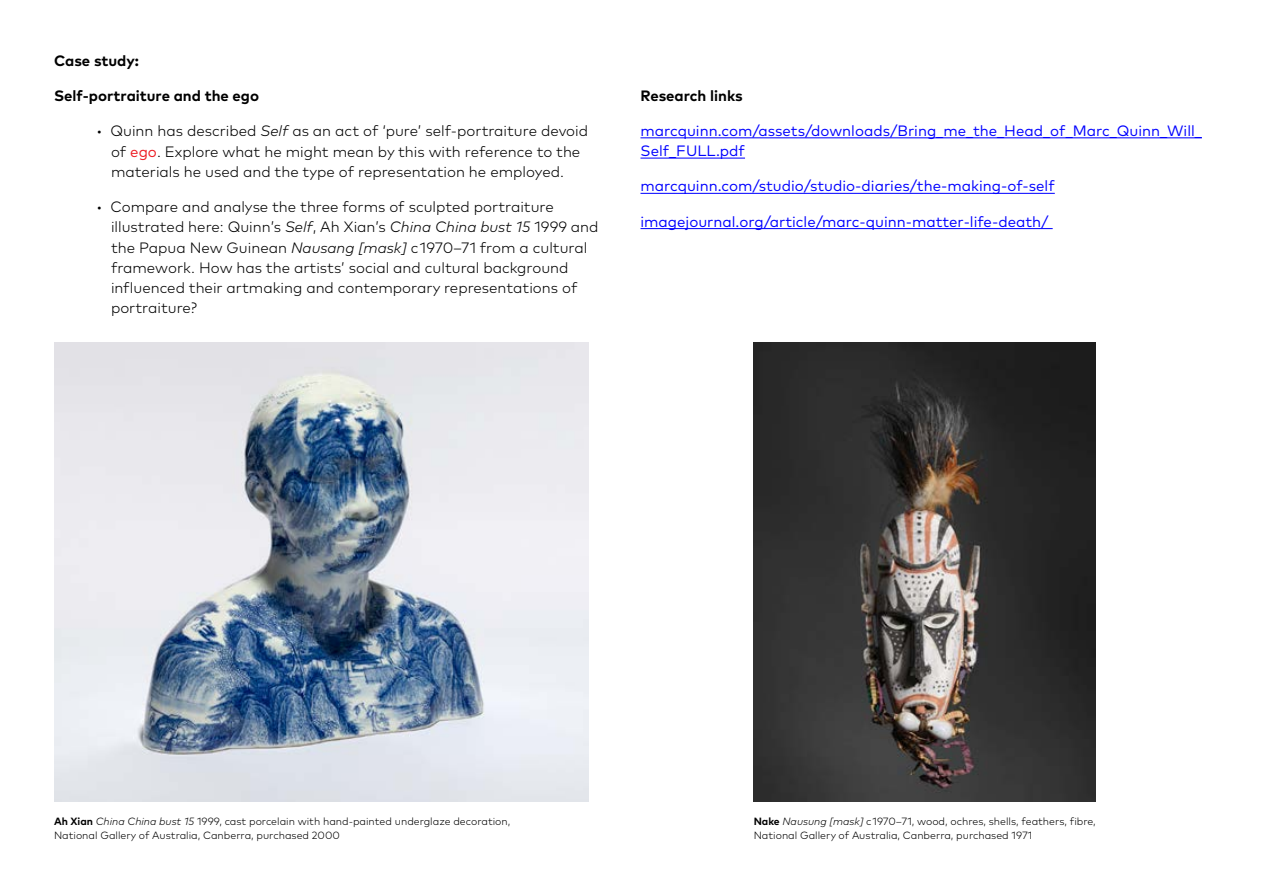
<style>
.page{position:relative;width:1263px;height:893px;background:#fff}
.page>*{position:absolute;margin:0;border:0;box-sizing:border-box;transform-origin:0 0}
.t1{font:300 15px/20.2px "Mark Pro";color:#000}
.t2{font:15px/20.2px "Mark Pro";color:#00f}
.t3{font:700 15px "Mark Pro";color:#000}
.t4{font:300 10.5px/13.5px "Mark Pro";color:#000}
.s1{font-style:italic}
.s2{font-weight:400;color:#ed1d24}
.s3{font-weight:700}
</style>
<div class="page">
<hr style="left:640px;top:137px;width:562px;height:1px;background:#00f">
<hr style="left:640px;top:158px;width:105px;height:1px;background:#00f">
<hr style="left:640px;top:193px;width:415px;height:1px;background:#00f">
<hr style="left:640px;top:228px;width:413px;height:1px;background:#00f">
<img style="left:54px;top:342px;width:535px;height:459px">
<img style="left:754px;top:342px;width:342px;height:459px">
<p class="t3" style="left:54px;top:49px;width:87px">Case study:</p>
<p class="t3" style="left:54px;top:84px;width:207px">Self-portraiture and the ego</p>
<p class="t1" style="left:111px;top:120px;width:479px;text-indent:-15px">• Quinn has described <span class="s1">Self</span> as an act of ‘pure’ self-portraiture devoid of <span class="s2">ego</span>. Explore what he might mean by this with reference to the materials he used and the type of representation he employed.</p>
<p class="t1" style="left:111px;top:196px;width:489px;text-indent:-15px">• Compare and analyse the three forms of sculpted portraiture illustrated here: Quinn’s <span class="s1">Self</span>, Ah Xian’s <span class="s1">China China bust 15</span> 1999 and the Papua New Guinean <span class="s1">Nausang [mask]</span> c 1970–71 from a cultural framework. How has the artists’ social and cultural background influenced their artmaking and contemporary representations of portraiture?</p>
<p class="t3" style="left:640px;top:84px;width:104px">Research links</p>
<p class="t2" style="left:640px;top:119px;width:563px">marcquinn.com/assets/downloads/Bring_me_the_Head_of_Marc_Quinn_Will_<br>Self_FULL.pdf</p>
<p class="t2" style="left:640px;top:175px;width:416px">marcquinn.com/studio/studio-diaries/the-making-of-self</p>
<p class="t2" style="left:640px;top:210px;width:410px">imagejournal.org/article/marc-quinn-matter-life-death/</p>
<p class="t4" style="left:54px;top:814px;width:458px"><span class="s3">Ah Xian</span> <span class="s1">China China bust 15</span> 1999, cast porcelain with hand-painted underglaze decoration,<br>National Gallery of Australia, Canberra, purchased 2000</p>
<p class="t4" style="left:754px;top:814px;width:343px"><span class="s3">Nake</span> <span class="s1">Nausung [mask]</span> c 1970–71, wood, ochres, shells, feathers, fibre,<br>National Gallery of Australia, Canberra, purchased 1971</p>
</div>
